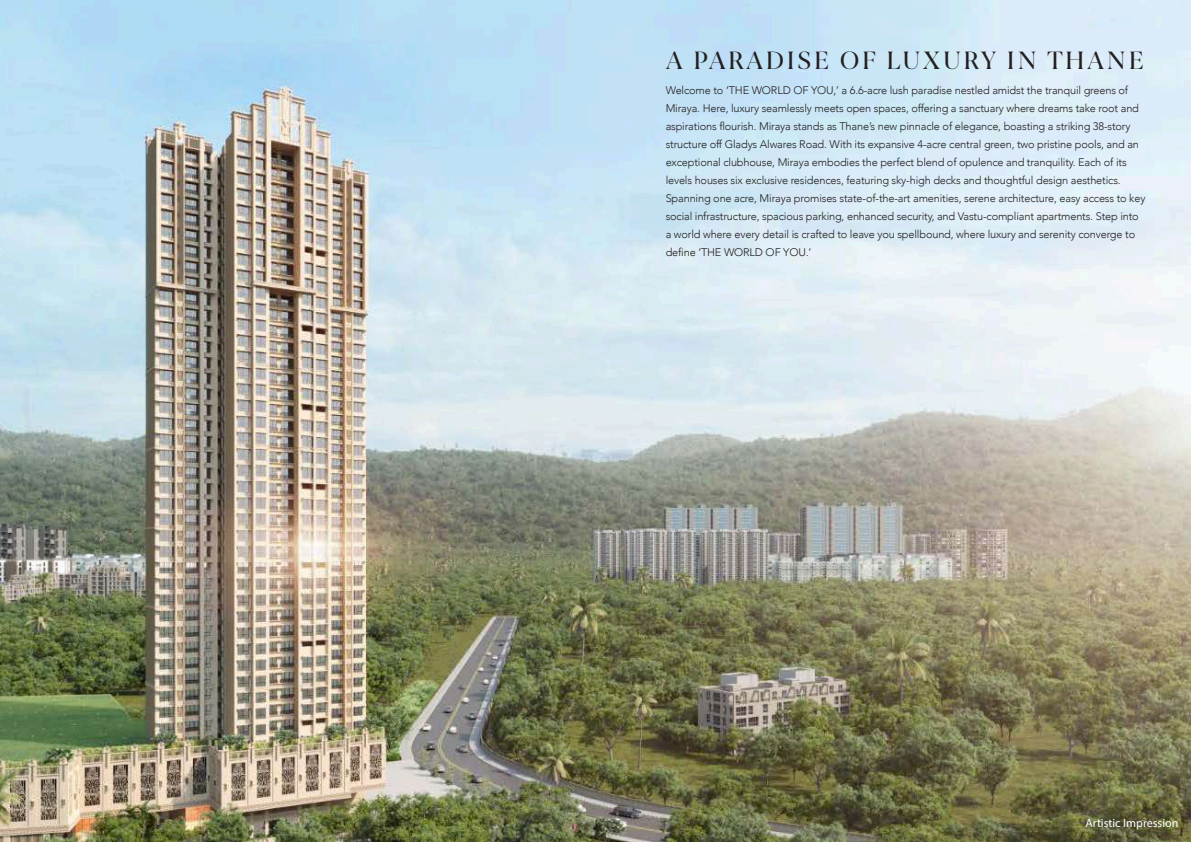
<style>
.page{position:relative;width:1191px;height:842px;background:#fff}
.page>*{position:absolute;margin:0;border:0;box-sizing:border-box;transform-origin:0 0}
.t1{font:24px "Joane";letter-spacing:.105em;color:#231f20}
.t2{font:12px "Myriad Pro";color:#fff}
.t3{font:300 11px/18px "Avenir";letter-spacing:-.015em;color:#231f20}
</style>
<div class="page">
<img style="left:0;top:0;width:1191px;height:842px">
<h1 class="t1" style="left:665px;top:45px;width:479px">A PARADISE OF LUXURY IN THANE</h1>
<p class="t3" style="left:665px;top:81px;width:481px">Welcome to ‘THE WORLD OF YOU,’ a 6.6-acre lush paradise nestled amidst the tranquil greens of Miraya. Here, luxury seamlessly meets open spaces, offering a sanctuary where dreams take root and aspirations flourish. Miraya stands as Thane’s new pinnacle of elegance, boasting a striking 38-story structure off Gladys Alwares Road. With its expansive 4-acre central green, two pristine pools, and an exceptional clubhouse, Miraya embodies the perfect blend of opulence and tranquility. Each of its levels houses six exclusive residences, featuring sky-high decks and thoughtful design aesthetics.<br>Spanning one acre, Miraya promises state-of-the-art amenities, serene architecture, easy access to key social infrastructure, spacious parking, enhanced security, and Vastu-compliant apartments. Step into a world where every detail is crafted to leave you spellbound, where luxury and serenity converge to define ‘THE WORLD OF YOU.’</p>
<p class="t2" style="left:1085px;top:816px;width:94px">Artistic Impression</p>
</div>
